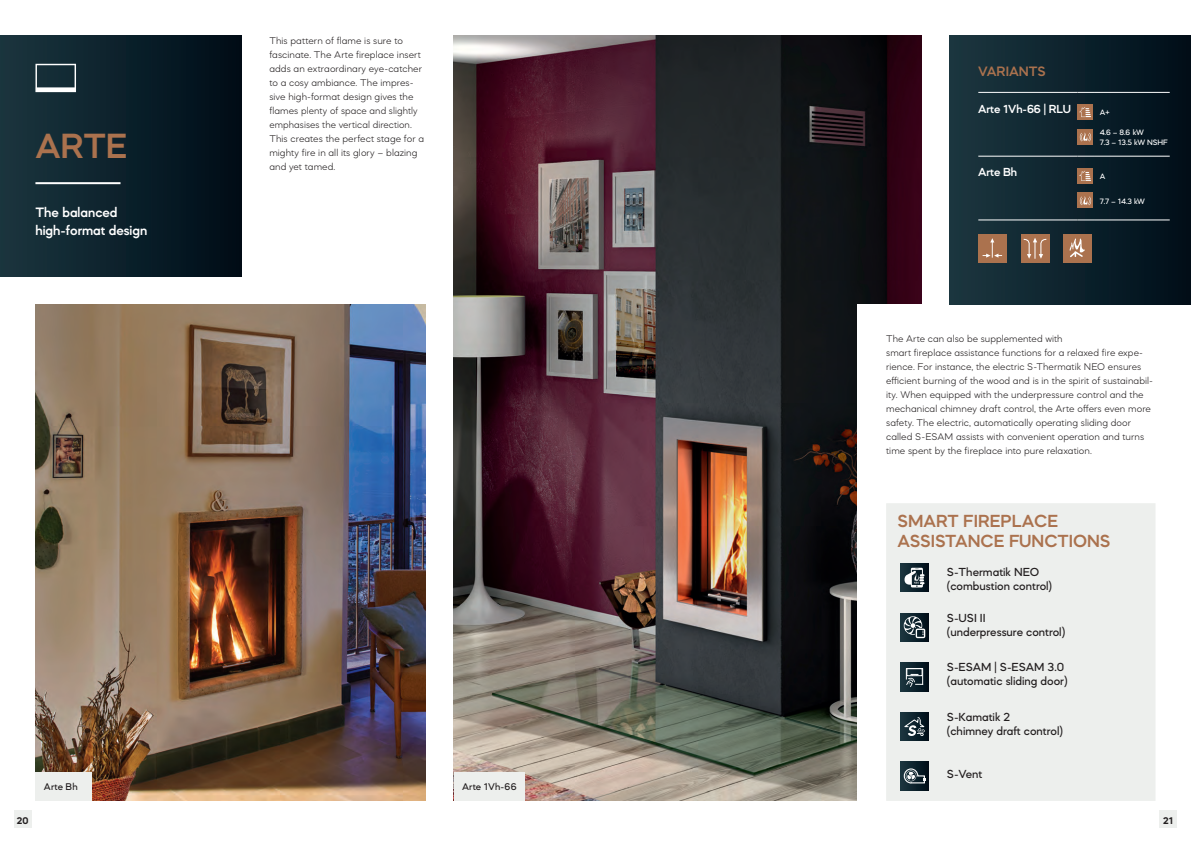
<style>
.page{position:relative;width:1191px;height:842px;background:#fff}
.page>*{position:absolute;margin:0;border:0;box-sizing:border-box;transform-origin:0 0}
.t1{font:600 36px "Mazzard M";color:#ab724e}
.t2{font:600 18px/20px "Mazzard M";color:#ab724e}
.t3{font:600 14px/18px "Mazzard M";color:#fff}
.t4{font:600 14px "Mazzard M";color:#ab724e}
.t5{font:500 12px/14px "Mazzard M";color:#231f20}
.t6{font:600 12px "Mazzard M";letter-spacing:-.01em;color:#fff}
.t7{font:300 10px/14px "Mazzard M";letter-spacing:.005em;color:#231f20}
.t8{font:500 10px "Mazzard M";letter-spacing:.015em;color:#231f20}
.t9{font:700 10px "Mazzard M";color:#231f20}
.t10{font:500 8px/9.6px "Mazzard M";letter-spacing:-.01em;color:#fff}
</style>
<div class="page">
<img style="left:454px;top:35px;width:467px;height:766px">
<img style="left:35px;top:305px;width:390px;height:496px">
<div style="left:857px;top:305px;width:334px;height:496px;background:#fff"></div>
<div style="left:950px;top:35px;width:241px;height:270px;background:linear-gradient(to right,#1d3841,#010f1a)"></div>
<div style="left:454px;top:772px;width:70px;height:29px;background:#edefed"></div>
<div style="left:35px;top:772px;width:57px;height:29px;background:#edefed"></div>
<div style="left:0;top:35px;width:241px;height:241px;background:linear-gradient(to right,#1a363f,#000c17)"></div>
<hr style="left:35px;top:182px;width:85px;height:2px;background:#fff">
<svg style="left:35px;top:64px;width:41px;height:28px"></svg>
<div style="left:978px;top:234px;width:28px;height:28px;background:#ab724e"></div>
<svg style="left:982px;top:238px;width:20px;height:20px"></svg>
<div style="left:1020px;top:234px;width:29px;height:28px;background:#ab724e"></div>
<svg style="left:1023px;top:238px;width:23px;height:21px"></svg>
<div style="left:1063px;top:234px;width:28px;height:28px;background:#ab724e"></div>
<svg style="left:1069px;top:238px;width:16px;height:19px"></svg>
<div style="left:886px;top:503px;width:269px;height:298px;background:#edefed"></div>
<svg style="left:900px;top:563px;width:28px;height:29px"></svg>
<svg style="left:904px;top:568px;width:20px;height:19px"></svg>
<div style="left:900px;top:613px;width:28px;height:28px;background:linear-gradient(to right,#1c3740,#00101b)"></div>
<svg style="left:903px;top:616px;width:22px;height:22px"></svg>
<div style="left:900px;top:663px;width:28px;height:28px;background:linear-gradient(to right,#1c3741,#00101b)"></div>
<svg style="left:905px;top:667px;width:18px;height:20px"></svg>
<div style="left:900px;top:712px;width:28px;height:29px;background:linear-gradient(to right,#1c3740,#00101b)"></div>
<svg style="left:901px;top:717px;width:26px;height:19px"></svg>
<svg style="left:900px;top:762px;width:28px;height:28px"></svg>
<div style="left:903px;top:768px;width:15px;height:15px;border:1px solid #fff;border-radius:7px"></div>
<svg style="left:905px;top:770px;width:11px;height:11px"></svg>
<hr style="left:978px;top:92px;width:99px;height:1px;background:#fff">
<svg style="left:1077px;top:92px;width:17px;height:1px"></svg>
<hr style="left:1094px;top:92px;width:75px;height:1px;background:#fff">
<hr style="left:978px;top:156px;width:99px;height:1px;background:#fff">
<svg style="left:1077px;top:156px;width:17px;height:1px"></svg>
<hr style="left:1094px;top:156px;width:75px;height:1px;background:#fff">
<hr style="left:978px;top:220px;width:99px;height:1px;background:#fff">
<svg style="left:1077px;top:220px;width:17px;height:1px"></svg>
<hr style="left:1094px;top:220px;width:75px;height:1px;background:#fff">
<div style="left:1077px;top:104px;width:16px;height:16px;background:#ab724e"></div>
<svg style="left:1079px;top:107px;width:12px;height:10px"></svg>
<div style="left:1077px;top:129px;width:16px;height:15px;background:#ab724e"></div>
<svg style="left:1079px;top:132px;width:12px;height:9px"></svg>
<div style="left:1077px;top:168px;width:16px;height:15px;background:#ab724e"></div>
<svg style="left:1079px;top:171px;width:12px;height:10px"></svg>
<div style="left:1077px;top:193px;width:16px;height:15px;background:#ab724e"></div>
<svg style="left:1079px;top:196px;width:12px;height:9px"></svg>
<div style="left:14px;top:811px;width:17px;height:17px;background:#edefed"></div>
<div style="left:1159px;top:811px;width:17px;height:17px;background:#edefed"></div>
<h1 class="t1" style="left:35px;top:124px;width:93px">ARTE</h1>
<h3 class="t3" style="left:35px;top:203px;width:113px">The balanced high-format design</h3>
<p class="t7" style="left:269px;top:33px;width:156px">This pattern of flame is sure to fascinate. The Arte fireplace insert adds an extraordinary eye-catcher to a cosy ambiance. The impres&shy;sive high-format design gives the flames plenty of space and slightly emphasises the vertical direction.<br>This creates the perfect stage for a mighty fire in all its glory – blazing and yet tamed.</p>
<p class="t8" style="left:44px;top:780px;width:35px">Arte Bh</p>
<p class="t8" style="left:462px;top:780px;width:56px">Arte 1Vh-66</p>
<h3 class="t4" style="left:978px;top:62px;width:69px">VARIANTS</h3>
<p class="t6" style="left:978px;top:101px;width:94px">Arte 1Vh-66 | RLU</p>
<p class="t10" style="left:1099px;top:108px;width:12px">A+</p>
<p class="t10" style="left:1099px;top:128px;width:70px">4.6 – 8.6 kW<br>7.3 – 13.5 kW NSHF</p>
<p class="t6" style="left:978px;top:165px;width:40px">Arte Bh</p>
<p class="t10" style="left:1099px;top:171px;width:7px">A</p>
<p class="t10" style="left:1099px;top:196px;width:47px">7.7 – 14.3 kW</p>
<p class="t7" style="left:886px;top:331px;width:268px">The Arte can also be supplemented with<br>smart fireplace assistance functions for a relaxed fire expe&shy;rience. For instance, the electric S-Thermatik NEO ensures efficient burning of the wood and is in the spirit of sustainabil&shy;ity. When equipped with the underpressure control and the mechanical chimney draft control, the Arte offers even more safety. The electric, automatically operating sliding door called S-ESAM assists with convenient operation and turns time spent by the fireplace into pure relaxation.</p>
<h2 class="t2" style="left:897px;top:510px;width:215px">SMART FIREPLACE<br>ASSISTANCE FUNCTIONS</h2>
<p class="t5" style="left:947px;top:564px;width:107px">S-Thermatik NEO (combustion control)</p>
<p class="t5" style="left:947px;top:610px;width:120px">S-USI II<br>(underpressure control)</p>
<p class="t5" style="left:947px;top:660px;width:122px">S-ESAM | S-ESAM 3.0 (automatic sliding door)</p>
<p class="t5" style="left:947px;top:710px;width:118px">S-Kamatik 2<br>(chimney draft control)</p>
<p class="t5" style="left:947px;top:766px;width:37px">S-Vent</p>
<p class="t9" style="left:17px;top:814px;width:13px">20</p>
<p class="t9" style="left:1163px;top:814px;width:12px">21</p>
</div>
